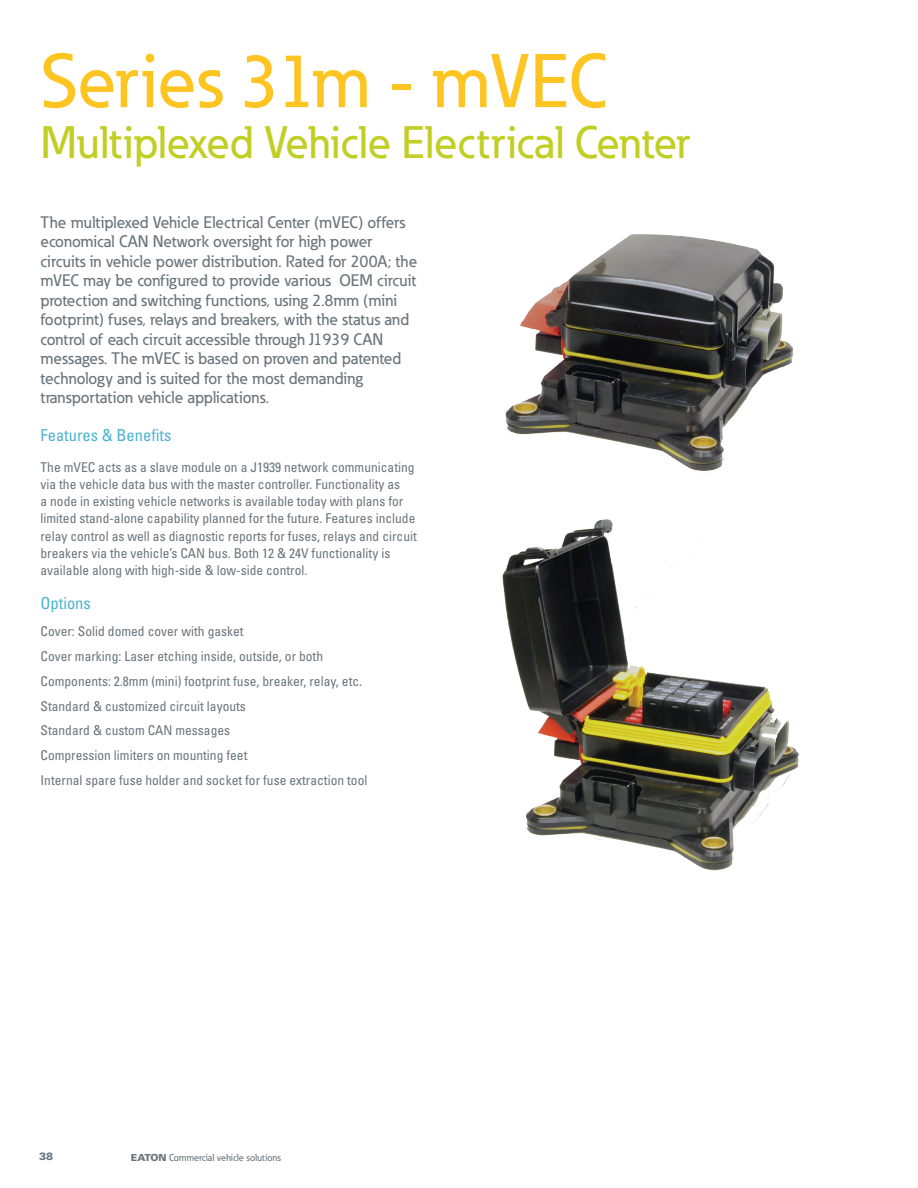
<style>
.page{position:relative;width:918px;height:1188px;background:#fff}
.page>*{position:absolute;margin:0;border:0;box-sizing:border-box;transform-origin:0 0}
.PD_Headline{font:500 75px "Eaton";color:#fec422}
._01_Headline___ADJ_S{font:500 45px "Eaton";color:#c1ce23}
.t1{font:500 16.5px/19.5px "Eaton";color:#6a747b}
.t2{font:condensed 16.5px "Univers LT Std";color:#4db3cf}
.t3{font:condensed 13.5px/17.2px "Univers LT Std";color:#6a747b}
.t4{font:900 10.5px "Univers LT Std";color:#6a747b}
.t5{font:500 9.75px "Eaton";color:#6a747b}
.s1{font-family:"Univers LT Std";font-weight:900}
</style>
<div class="page">
<img style="left:505px;top:234px;width:288px;height:239px">
<img style="left:502px;top:519px;width:297px;height:352px">
<p class="PD_Headline" style="left:41px;top:35px;width:568px">Series 31m - mVEC</p>
<p class="_01_Headline___ADJ_S" style="left:41px;top:115px;width:651px">Multiplexed Vehicle Electrical Center</p>
<p class="t1" style="left:40px;top:212px;width:378px">The multiplexed Vehicle Electrical Center (mVEC) offers economical CAN Network oversight for high power circuits in vehicle power distribution. Rated for 200A; the mVEC may be configured to provide various OEM circuit protection and switching functions, using 2.8mm (mini footprint) fuses, relays and breakers, with the status and control of each circuit accessible through J1939 CAN messages. The mVEC is based on proven and patented technology and is suited for the most demanding transportation vehicle applications.</p>
<p class="t2" style="left:40px;top:425px;width:133px">Features &amp; Benefits</p>
<p class="t3" style="left:40px;top:458px;width:378px">The mVEC acts as a slave module on a J1939 network communicating via the vehicle data bus with the master controller. Functionality as<br>a node in existing vehicle networks is available today with plans for limited stand-alone capability planned for the future. Features include relay control as well as diagnostic reports for fuses, relays and circuit breakers via the vehicle’s CAN bus. Both 12 &amp; 24V functionality is available along with high-side &amp; low-side control.</p>
<p class="t2" style="left:40px;top:592px;width:52px">Options</p>
<p class="t3" style="left:40px;top:619px;width:328px;line-height:24.8px">Cover: Solid domed cover with gasket<br>Cover marking: Laser etching inside, outside, or both Components: 2.8mm (mini) footprint fuse, breaker, relay, etc.<br>Standard &amp; customized circuit layouts<br>Standard &amp; custom CAN messages<br>Compression limiters on mounting feet<br>Internal spare fuse holder and socket for fuse extraction tool</p>
<p class="t4" style="left:39px;top:1150px;width:16px">38</p>
<p class="t5" style="left:131px;top:1151px;width:152px"><span class="s1">EATON</span> Commercial vehicle solutions</p>
</div>
